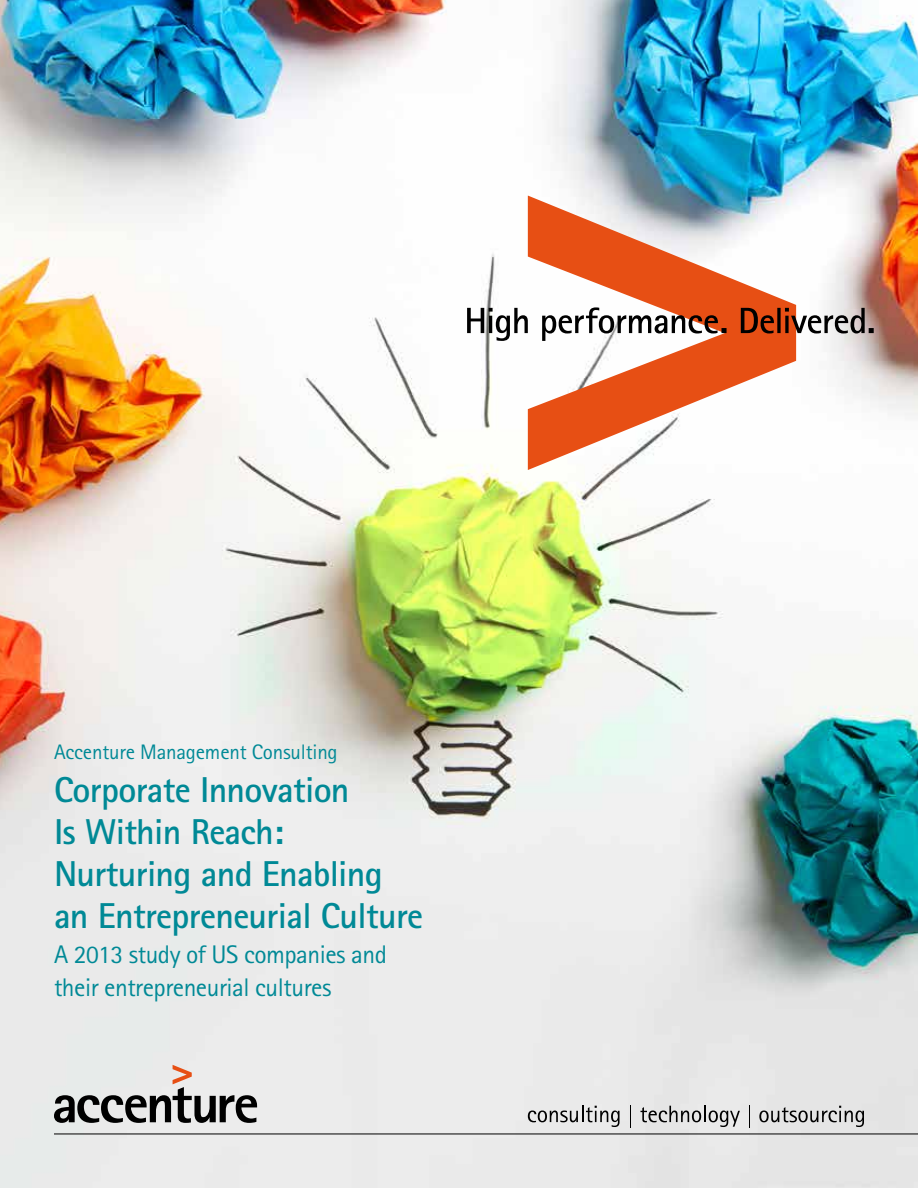
<style>
.page{position:relative;width:918px;height:1188px;background:#fff}
.page>*{position:absolute;margin:0;border:0;box-sizing:border-box;transform-origin:0 0}
.t1{font:700 36px/42.2px "Agfa Rotis Sans Serif";letter-spacing:-.02em;color:#008996}
.t2{font:25.5px/32.4px "Agfa Rotis Sans Serif";letter-spacing:-.02em;color:#008996}
.t3{font:21px "Agfa Rotis Sans Serif";letter-spacing:-.01em;color:#008996}
</style>
<div class="page">
<img style="left:0;top:0;width:918px;height:1188px">
<hr style="left:54px;top:1134px;width:864px;height:1px;background:#000">
<svg style="left:528px;top:1106px;width:92px;height:21px"></svg>
<svg style="left:630px;top:1105px;width:1px;height:23px"></svg>
<svg style="left:640px;top:1106px;width:100px;height:21px"></svg>
<svg style="left:749px;top:1105px;width:1px;height:23px"></svg>
<svg style="left:759px;top:1106px;width:105px;height:21px"></svg>
<svg style="left:54px;top:1065px;width:203px;height:58px"></svg>
<svg style="left:528px;top:196px;width:268px;height:274px"></svg>
<svg style="left:467px;top:307px;width:407px;height:34px"></svg>
<p class="t3" style="left:54px;top:740px;width:285px">Accenture Management Consulting</p>
<p class="t1" style="left:54px;top:768px;width:371px">Corporate Innovation<br>Is Within Reach:<br>Nurturing and Enabling an Entrepreneurial Culture</p>
<p class="t2" style="left:54px;top:938px;width:335px">A 2013 study of US companies and their entrepreneurial cultures</p>
</div>
